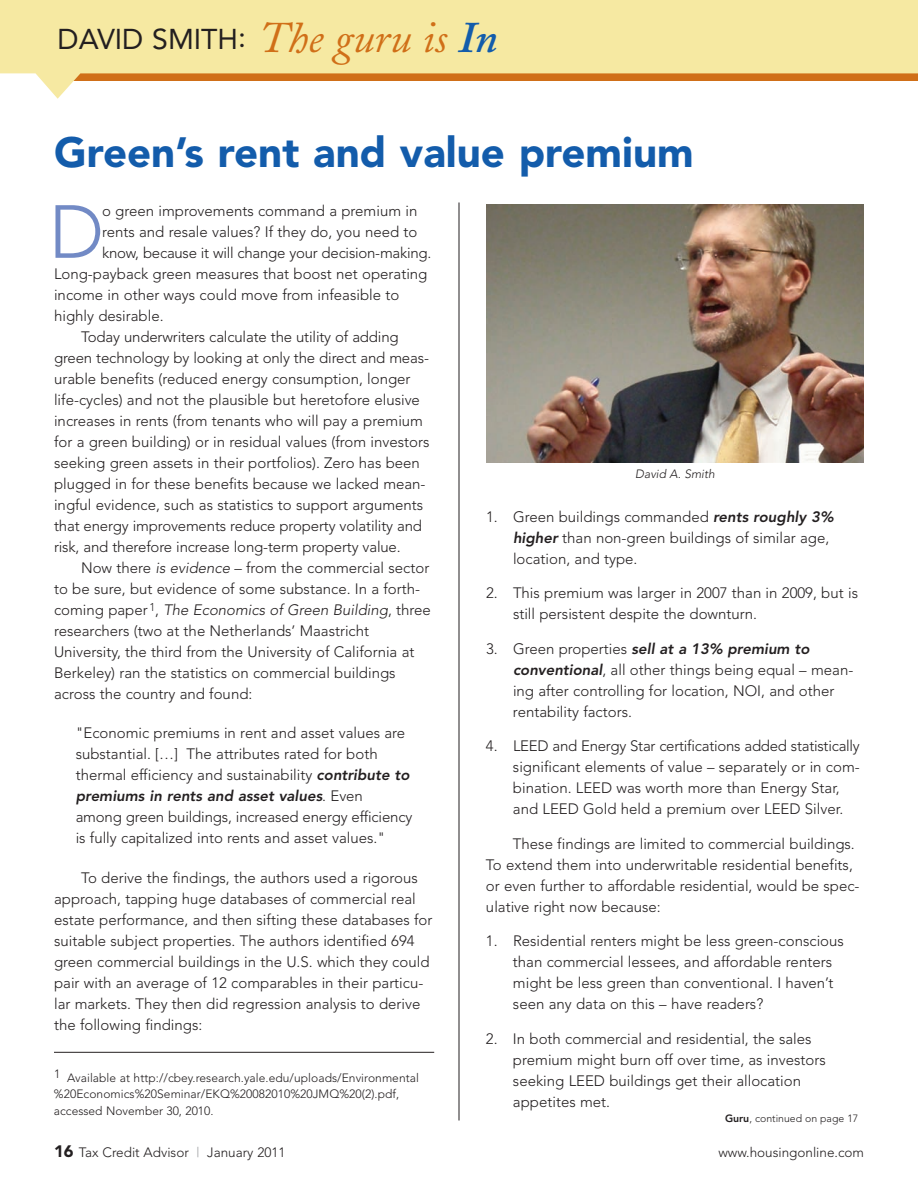
<style>
.page{position:relative;width:918px;height:1188px;background:#fff}
.page>*{position:absolute;margin:0;border:0;box-sizing:border-box;transform-origin:0 0}
.t1{font:300 74.25px "Avenir";color:#728ac5}
.t2{font:900 42px "Avenir";color:#135cab}
.t3{font:28.5px "Avenir";color:#231f20}
.t4{font:300 15px/21px "Avenir";color:#231f20}
.t5{font:italic 300 15px "Avenir";color:#231f20}
.t6{font:300 13.5px "Avenir";color:#231f20}
.t7{font:300 12px/16.5px "Avenir";letter-spacing:.005em;color:#231f20}
.t8{font:italic 300 12px "Avenir";color:#231f20}
.t9{font:300 10.5px "Avenir";color:#231f20}
.s1{font-family:"Adobe Caslon Italic Os F";font-size:43.5px;color:#d06f18}
.s2{font-family:"Adobe Caslon Semibold Italic Os F";font-size:43.5px;color:#135cab}
.s3{font-style:italic}
.s4{font-style:normal}
.s5{font-weight:800;font-style:italic}
.s6{font-weight:800}
.s7{font-weight:900;font-size:16.5px}
.s8{color:#939598}
</style>
<div class="page">
<svg style="left:0;top:0;width:918px;height:99px;fill:#f6e9a2"></svg>
<hr style="left:459px;top:202px;width:1px;height:918px;background:#231f20">
<img style="left:486px;top:204px;width:378px;height:259px">
<hr style="left:54px;top:1052px;width:380px;height:1px;background:#231f20">
<h3 class="t3" style="left:58px;top:28px;width:442px">DAVID SMITH: <span class="s1">The guru is</span> <span class="s2">In</span></h3>
<h2 class="t2" style="left:54px;top:135px;width:641px">Green’s rent and value premium</h2>
<h1 class="t1" style="left:49px;top:202px;width:57px">D</h1>
<p class="t4" style="left:102px;top:201px;width:317px">o green improvements command a premium in</p>
<p class="t4" style="left:102px;top:222px;width:317px">rents and resale values? If they do, you need to</p>
<p class="t4" style="left:102px;top:243px;width:331px">know, because it will change your decision-making.</p>
<p class="t4" style="left:54px;top:264px;width:375px">Long-payback green measures that boost net operating</p>
<p class="t4" style="left:54px;top:285px;width:347px">income in other ways could move from infeasible to</p>
<p class="t4" style="left:54px;top:306px;width:111px">highly desirable.</p>
<p class="t4" style="left:81px;top:327px;width:319px">Today underwriters calculate the utility of adding</p>
<p class="t4" style="left:54px;top:348px;width:376px">green technology by looking at only the direct and meas-</p>
<p class="t4" style="left:54px;top:369px;width:358px">urable benefits (reduced energy consumption, longer</p>
<p class="t4" style="left:54px;top:390px;width:367px">life-cycles) and not the plausible but heretofore elusive</p>
<p class="t4" style="left:54px;top:411px;width:370px">increases in rents (from tenants who will pay a premium</p>
<p class="t4" style="left:54px;top:432px;width:377px">for a green building) or in residual values (from investors</p>
<p class="t4" style="left:54px;top:453px;width:367px">seeking green assets in their portfolios). Zero has been</p>
<p class="t4" style="left:54px;top:474px;width:373px">plugged in for these benefits because we lacked mean-</p>
<p class="t4" style="left:54px;top:495px;width:371px">ingful evidence, such as statistics to support arguments</p>
<p class="t4" style="left:54px;top:516px;width:369px">that energy improvements reduce property volatility and</p>
<p class="t4" style="left:54px;top:537px;width:348px">risk, and therefore increase long-term property value.</p>
<p class="t4" style="left:81px;top:558px;width:350px">Now there <span class="s3">is evidence</span> – from the commercial sector</p>
<p class="t4" style="left:54px;top:579px;width:368px">to be sure, but evidence of some substance. In a forth-</p>
<p class="t5" style="left:54px;top:603px;width:378px"><span class="s4">coming paper</span> <sup>1</sup><span class="s4">,</span> The Economics of Green Building<span class="s4">, three</span></p>
<p class="t4" style="left:54px;top:621px;width:317px">researchers (two at the Netherlands’ Maastricht</p>
<p class="t4" style="left:54px;top:642px;width:362px">University, the third from the University of California at</p>
<p class="t4" style="left:54px;top:663px;width:343px">Berkeley) ran the statistics on commercial buildings</p>
<p class="t4" style="left:54px;top:684px;width:200px">across the country and found:</p>
<p class="t4" style="left:76px;top:723px;width:338px">"Economic premiums in rent and asset values are substantial. […] The attributes rated for both thermal efficiency and sustainability <span class="s5">contribute to premiums in rents and asset values</span>. Even among green buildings, increased energy efficiency is fully capitalized into rents and asset values."</p>
<p class="t4" style="left:54px;top:869px;width:380px;text-indent:27px">To derive the findings, the authors used a rigorous approach, tapping huge databases of commercial real estate performance, and then sifting these databases for suitable subject properties. The authors identified 694 green commercial buildings in the U.S. which they could pair with an average of 12 comparables in their particu&shy;lar markets. They then did regression analysis to derive the following findings:</p>
<p class="t7" style="left:54px;top:1070px;width:366px">1 Available at http://cbey.research.yale.edu/uploads/Environmental %20Economics%20Seminar/EKQ%20082010%20JMQ%20(2).pdf, accessed November 30, 2010.</p>
<p class="t8" style="left:635px;top:469px;width:81px">David A. Smith</p>
<p class="t4" style="left:513px;top:507px;width:322px;text-indent:-27px">1. Green buildings commanded <span class="s5">rents roughly 3% higher</span> than non-green buildings of similar age, location, and type.</p>
<p class="t4" style="left:513px;top:584px;width:347px;text-indent:-27px">2. This premium was larger in 2007 than in 2009, but is still persistent despite the downturn.</p>
<p class="t4" style="left:513px;top:639px;width:342px;text-indent:-27px">3. Green properties <span class="s5">sell at a 13% premium to conventional</span>, all other things being equal – mean&shy;ing after controlling for location, NOI, and other rentability factors.</p>
<p class="t4" style="left:513px;top:737px;width:348px;text-indent:-27px">4. LEED and Energy Star certifications added statistically significant elements of value – separately or in com&shy;bination. LEED was worth more than Energy Star, and LEED Gold held a premium over LEED Silver.</p>
<p class="t4" style="left:486px;top:834px;width:375px;text-indent:27px">These findings are limited to commercial buildings.<br>To extend them into underwritable residential benefits, or even further to affordable residential, would be spec&shy;ulative right now because:</p>
<p class="t4" style="left:513px;top:932px;width:332px;text-indent:-27px">1. Residential renters might be less green-conscious than commercial lessees, and affordable renters might be less green than conventional. I haven’t seen any data on this – have readers?</p>
<p class="t4" style="left:513px;top:1029px;width:314px;text-indent:-27px">2. In both commercial and residential, the sales premium might burn off over time, as investors seeking LEED buildings get their allocation appetites met.</p>
<p class="t9" style="left:725px;top:1114px;width:135px"><span class="s6">Guru</span>, continued on page 17</p>
<p class="t6" style="left:54px;top:1147px;width:233px"><span class="s7">16</span> Tax Credit Advisor <span class="s8">|</span> January 2011</p>
<p class="t6" style="left:718px;top:1147px;width:147px">www.housingonline.com</p>
</div>
